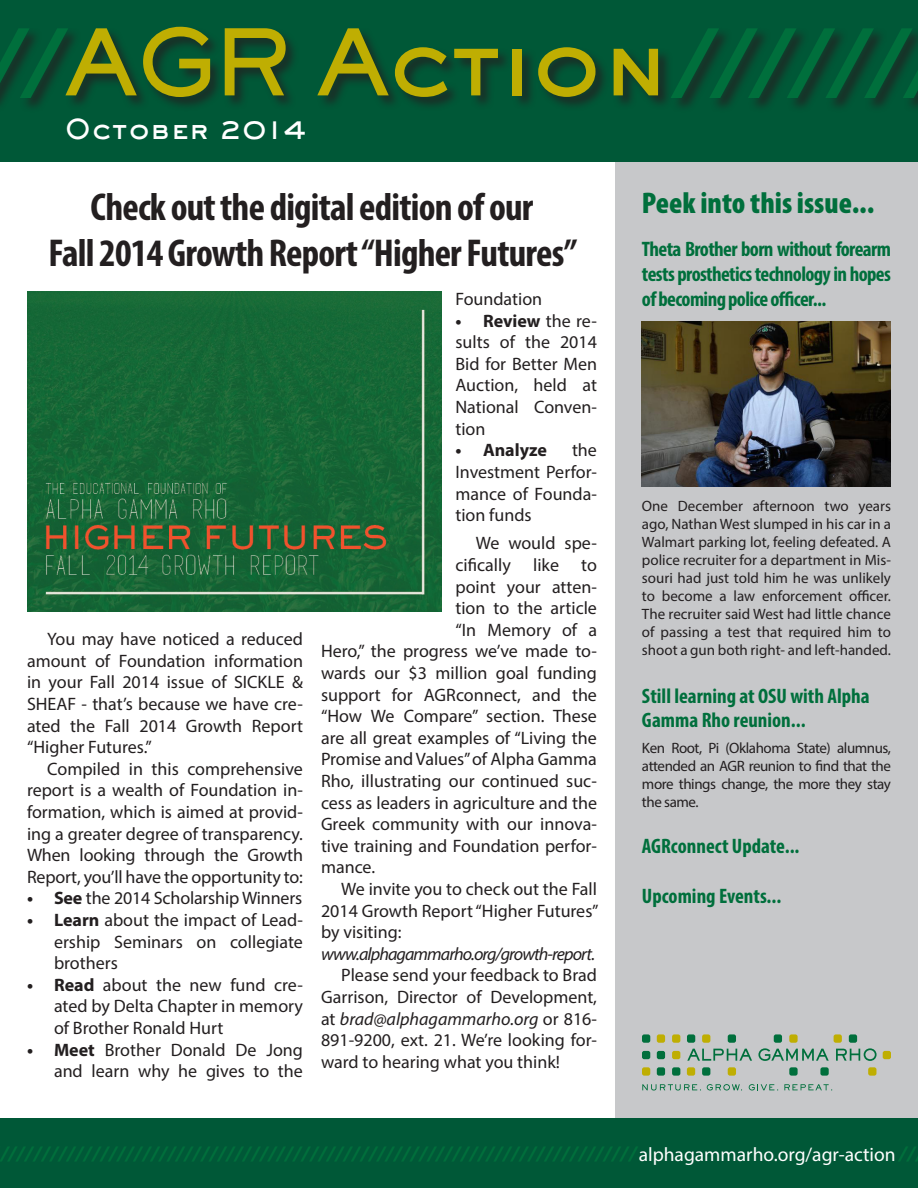
<style>
.page{position:relative;width:918px;height:1188px;background:#fff}
.page>*{position:absolute;margin:0;border:0;box-sizing:border-box;transform-origin:0 0}
.t1{font:800 90px "Sackers Gothic Std";letter-spacing:-.05em;color:#bfae02}
.t2{font:700 condensed 39px "Myriad Pro";letter-spacing:-.02em;color:#231f20}
.t3{font:900 condensed 30px "Myriad Pro";color:#006f3c}
.t4{font:800 27px "Sackers Gothic Std";color:#fff}
.t5{font:700 condensed 21px/25.2px "Myriad Pro";color:#006f3c}
.t6{font:800 19.5px "Sackers Gothic Std";color:#006f3c}
.t7{font:18px/21.6px "Myriad Pro";color:#231f20;text-align:justify}
.t8{font:italic 18px "Myriad Pro";letter-spacing:-.05em;color:#231f20}
.t9{font:700 18px "Myriad Pro";color:#231f20}
.t10{font:15px/18px "Myriad Pro";letter-spacing:-.02em;color:#231f20;text-align:justify}
.s1{color:#006f3c}
.s2{font-weight:700}
.s3{font-style:italic}
.s4{font-family:"Myriad Pro";font-weight:400;color:#fff}
</style>
<div class="page">
<div style="left:615px;top:156px;width:303px;height:989px;background:#c7c8ca"></div>
<div style="left:0;top:1118px;width:918px;height:70px;background:#005837"></div>
<div style="left:0;top:0;width:918px;height:162px;background:#005837"></div>
<div style="left:0;top:26px;width:918px;height:87px;background:#231f20;opacity:.75"></div>
<svg style="left:687px;top:1049px;width:65px;height:12px"></svg>
<svg style="left:758px;top:1048px;width:71px;height:13px"></svg>
<svg style="left:836px;top:1048px;width:41px;height:13px"></svg>
<div style="left:687px;top:1034px;width:8px;height:9px;background:#006f3c;border-radius:2px"></div>
<div style="left:702px;top:1034px;width:8px;height:9px;background:#bfae02;border-radius:2px"></div>
<div style="left:789px;top:1034px;width:9px;height:9px;background:#bfae02;border-radius:2px"></div>
<div style="left:774px;top:1034px;width:8px;height:9px;background:#006f3c;border-radius:2px"></div>
<div style="left:672px;top:1034px;width:8px;height:9px;background:#bfae02;border-radius:2px"></div>
<div style="left:728px;top:1034px;width:8px;height:9px;background:#006f3c;border-radius:2px"></div>
<div style="left:657px;top:1034px;width:8px;height:9px;background:#bfae02;border-radius:2px"></div>
<div style="left:849px;top:1034px;width:8px;height:9px;background:#006f3c;border-radius:2px"></div>
<div style="left:834px;top:1034px;width:8px;height:9px;background:#bfae02;border-radius:2px"></div>
<div style="left:642px;top:1034px;width:8px;height:9px;background:#006f3c;border-radius:2px"></div>
<div style="left:702px;top:1067px;width:8px;height:9px;background:#006f3c;border-radius:2px"></div>
<div style="left:687px;top:1067px;width:8px;height:9px;background:#bfae02;border-radius:2px"></div>
<div style="left:672px;top:1067px;width:8px;height:9px;background:#006f3c;border-radius:2px"></div>
<div style="left:789px;top:1067px;width:9px;height:9px;background:#006f3c;border-radius:2px"></div>
<div style="left:820px;top:1067px;width:9px;height:9px;background:#006f3c;border-radius:2px"></div>
<div style="left:728px;top:1067px;width:8px;height:9px;background:#bfae02;border-radius:2px"></div>
<div style="left:657px;top:1067px;width:8px;height:9px;background:#006f3c;border-radius:2px"></div>
<div style="left:868px;top:1067px;width:8px;height:9px;background:#bfae02;border-radius:2px"></div>
<div style="left:642px;top:1067px;width:8px;height:9px;background:#bfae02;border-radius:2px"></div>
<div style="left:672px;top:1051px;width:8px;height:8px;background:#bfae02;border-radius:2px"></div>
<div style="left:657px;top:1051px;width:8px;height:8px;background:#006f3c;border-radius:2px"></div>
<div style="left:642px;top:1051px;width:8px;height:8px;background:#006f3c;border-radius:2px"></div>
<div style="left:883px;top:1051px;width:8px;height:8px;background:#bfae02;border-radius:2px"></div>
<svg style="left:642px;top:1084px;width:59px;height:6px"></svg>
<svg style="left:707px;top:1084px;width:35px;height:6px"></svg>
<svg style="left:749px;top:1084px;width:29px;height:6px"></svg>
<svg style="left:784px;top:1084px;width:48px;height:6px"></svg>
<img style="left:28px;top:291px;width:414px;height:320px">
<img style="left:642px;top:321px;width:249px;height:166px">
<p class="t1" style="left:-22px;top:2px;width:941px"><span class="s1">//</span>AGR Action<span class="s1">//////</span></p>
<p class="t4" style="left:64px;top:111px;width:244px">October 2014</p>
<p class="t2" style="left:91px;top:182px;width:444px">Check out the digital edition of our</p>
<p class="t2" style="left:48px;top:229px;width:530px">Fall 2014 Growth Report “Higher Futures”</p>
<p class="t7" style="left:27px;top:628px;width:278px;text-indent:20px">You may have noticed a reduced amount of Foundation information in your Fall 2014 issue of SICKLE &amp; SHEAF - that’s because we have cre&shy;ated the Fall 2014 Growth Report “Higher Futures.”</p>
<p class="t7" style="left:27px;top:758px;width:278px;text-indent:20px">Compiled in this comprehensive report is a wealth of Foundation in&shy;formation, which is aimed at provid&shy;ing a greater degree of transparency.<br>When looking through the Growth Report, you’ll have the opportunity to:</p>
<p class="t7" style="left:27px;top:887px;width:277px"><span class="s2">• See</span> the 2014 Scholarship Winners</p>
<p class="t7" style="left:54px;top:909px;width:251px;text-indent:-27px"><span class="s2">• Learn</span> about the impact of Lead&shy;ership Seminars on collegiate brothers</p>
<p class="t7" style="left:54px;top:974px;width:251px;text-indent:-27px"><span class="s2">• Read</span> about the new fund cre&shy;ated by Delta Chapter in memory of Brother Ronald Hurt</p>
<p class="t7" style="left:27px;top:1038px;width:278px;text-align:right"><span class="s2">• Meet</span> Brother Donald De Jong and learn why he gives to the</p>
<p class="t7" style="left:455px;top:288px;width:88px">Foundation</p>
<p class="t7" style="left:455px;top:310px;width:143px"><span class="s2">• Review</span> the re&shy;sults of the 2014<br>Bid for Better Men Auction, held at National Conven&shy;tion</p>
<p class="t9" style="left:455px;top:438px;width:93px">• Analyze</p>
<p class="t7" style="left:455px;top:439px;width:143px;text-indent:117px">the Investment Perfor&shy;mance of Founda&shy;tion funds</p>
<p class="t7" style="left:476px;top:532px;width:123px">We would spe-</p>
<p class="t7" style="left:455px;top:554px;width:143px">cifically like to</p>
<p class="t7" style="left:455px;top:576px;width:143px">point your atten-</p>
<p class="t7" style="left:455px;top:597px;width:143px">tion to the article</p>
<p class="t7" style="left:455px;top:619px;width:143px">“In Memory of a</p>
<p class="t7" style="left:321px;top:640px;width:278px">Hero,” the progress we’ve made to-</p>
<p class="t7" style="left:321px;top:662px;width:277px">wards our $3 million goal funding</p>
<p class="t7" style="left:321px;top:684px;width:278px">support for AGRconnect, and the</p>
<p class="t7" style="left:321px;top:705px;width:278px">“How We Compare” section. These</p>
<p class="t7" style="left:321px;top:727px;width:277px">are all great examples of “Living the</p>
<p class="t7" style="left:321px;top:748px;width:277px">Promise and Values” of Alpha Gamma</p>
<p class="t7" style="left:321px;top:770px;width:278px">Rho, illustrating our continued suc-</p>
<p class="t7" style="left:321px;top:792px;width:278px">cess as leaders in agriculture and the</p>
<p class="t7" style="left:321px;top:813px;width:278px">Greek community with our innova-</p>
<p class="t7" style="left:321px;top:835px;width:278px">tive training and Foundation perfor-</p>
<p class="t7" style="left:321px;top:856px;width:56px">mance.</p>
<p class="t7" style="left:321px;top:878px;width:279px;text-indent:20px">We invite you to check out the Fall 2014 Growth Report “Higher Futures” by visiting:</p>
<p class="t8" style="left:321px;top:943px;width:276px">www.alphagammarho.org/growth-report.</p>
<p class="t7" style="left:321px;top:964px;width:278px;text-indent:20px">Please send your feedback to Brad Garrison, Director of Development, at <span class="s3">brad@alphagammarho.org</span> or 816- 891-9200, ext. 21. We’re looking for&shy;ward to hearing what you think!</p>
<p class="t3" style="left:642px;top:186px;width:234px">Peek into this issue...</p>
<p class="t5" style="left:642px;top:236px;width:250px;text-align:justify">Theta Brother born without forearm tests prosthetics technology in hopes of becoming police officer...</p>
<p class="t10" style="left:642px;top:497px;width:251px">One December afternoon two years ago, Nathan West slumped in his car in a Walmart parking lot, feeling defeated. A police recruiter for a department in Mis&shy;souri had just told him he was unlikely to become a law enforcement officer.<br>The recruiter said West had little chance of passing a test that required him to shoot a gun both right- and left-handed.</p>
<p class="t5" style="left:642px;top:684px;width:229px;line-height:24px">Still learning at OSU with Alpha<br>Gamma Rho reunion...</p>
<p class="t10" style="left:642px;top:739px;width:251px">Ken Root, Pi (Oklahoma State) alumnus, attended an AGR reunion to find that the more things change, the more they stay the same.</p>
<p class="t5" style="left:642px;top:833px;width:159px">AGRconnect Update...</p>
<p class="t5" style="left:642px;top:883px;width:141px">Upcoming Events...</p>
<p class="t6" style="left:-2px;top:1141px;width:921px">//////////////////////////////////////////////////////////////////////////// <span class="s4">a l p h a g a m m a r h o . o r g / a g r - a c t i o n</span> //</p>
</div>
